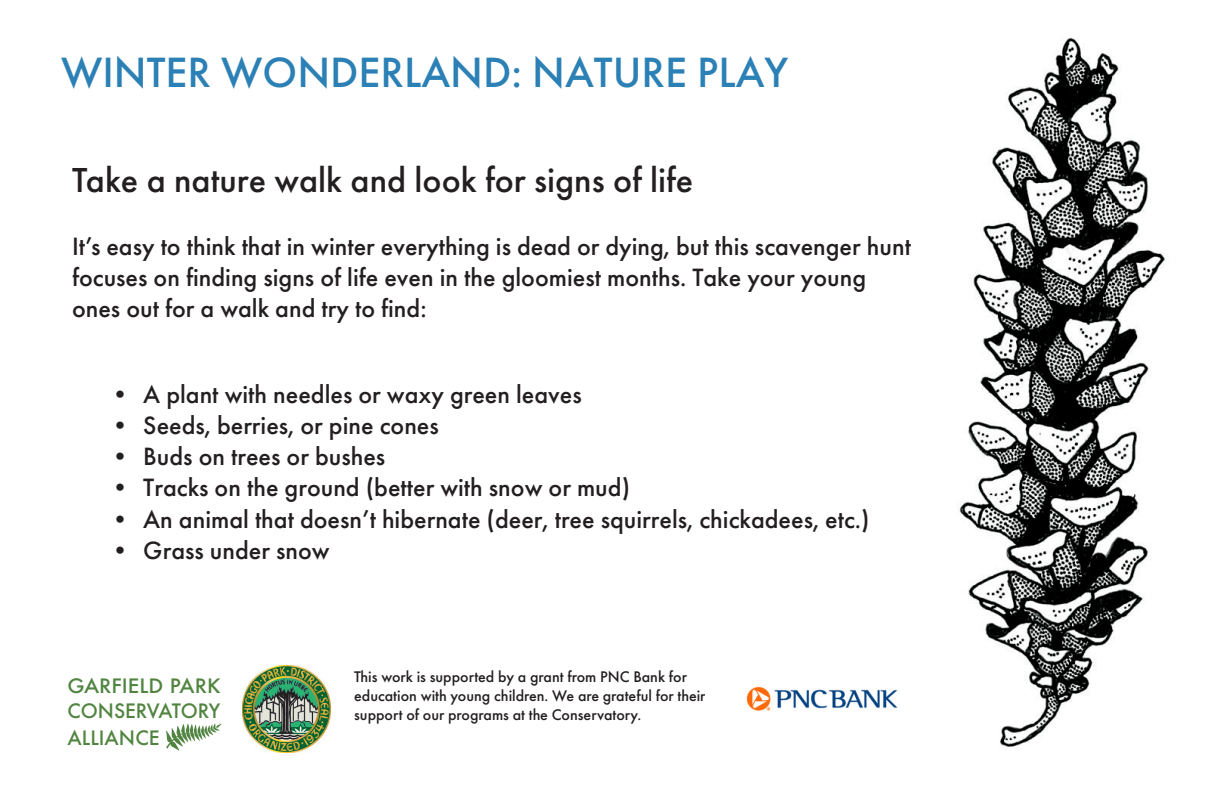
<style>
.page{position:relative;width:1224px;height:792px;background:#fff}
.page>*{position:absolute;margin:0;border:0;box-sizing:border-box;transform-origin:0 0}
.t1{font:500 44px "Futura PT";color:#2b80b5}
.t2{font:500 36px "Futura PT";color:#231f20}
.t3{font:500 26px/31.2px "Futura PT";color:#231f20}
.t4{font:500 19.2px/25.8px "Futura";color:#518440;text-align:justify;scale:1.06 1}
.t5{font:500 16px/19.2px "Futura PT";color:#231f20}
</style>
<div class="page">
<img style="left:959px;top:37px;width:206px;height:710px">
<svg style="left:166px;top:723px;width:56px;height:28px"></svg>
<img style="left:243px;top:666px;width:88px;height:87px">
<img style="left:746px;top:686px;width:152px;height:25px">
<h1 class="t1" style="left:61px;top:46px;width:729px">WINTER WONDERLAND: NATURE PLAY</h1>
<h2 class="t2" style="left:72px;top:159px;width:623px">Take a nature walk and look for signs of life</h2>
<p class="t3" style="left:72px;top:230px;width:840px">It’s easy to think that in winter everything is dead or dying, but this scavenger hunt focuses on finding signs of life even in the gloomiest months. Take your young ones out for a walk and try to find:</p>
<p class="t3" style="left:107px;top:379px;width:476px">• A plant with needles or waxy green leaves</p>
<p class="t3" style="left:107px;top:410px;width:333px">• Seeds, berries, or pine cones</p>
<p class="t3" style="left:107px;top:441px;width:280px">• Buds on trees or bushes</p>
<p class="t3" style="left:107px;top:472px;width:524px">• Tracks on the ground (better with snow or mud)</p>
<p class="t3" style="left:107px;top:503px;width:764px">• An animal that doesn’t hibernate (deer, tree squirrels, chickadees, etc.)</p>
<p class="t3" style="left:107px;top:535px;width:224px">• Grass under snow</p>
<p class="t4" style="left:68px;top:673px;width:146px">GARFIELD PARK CONSERVATORY ALLIANCE</p>
<p class="t5" style="left:354px;top:667px;width:353px">This work is supported by a grant from PNC Bank for education with young children. We are grateful for their support of our programs at the Conservatory.</p>
</div>
